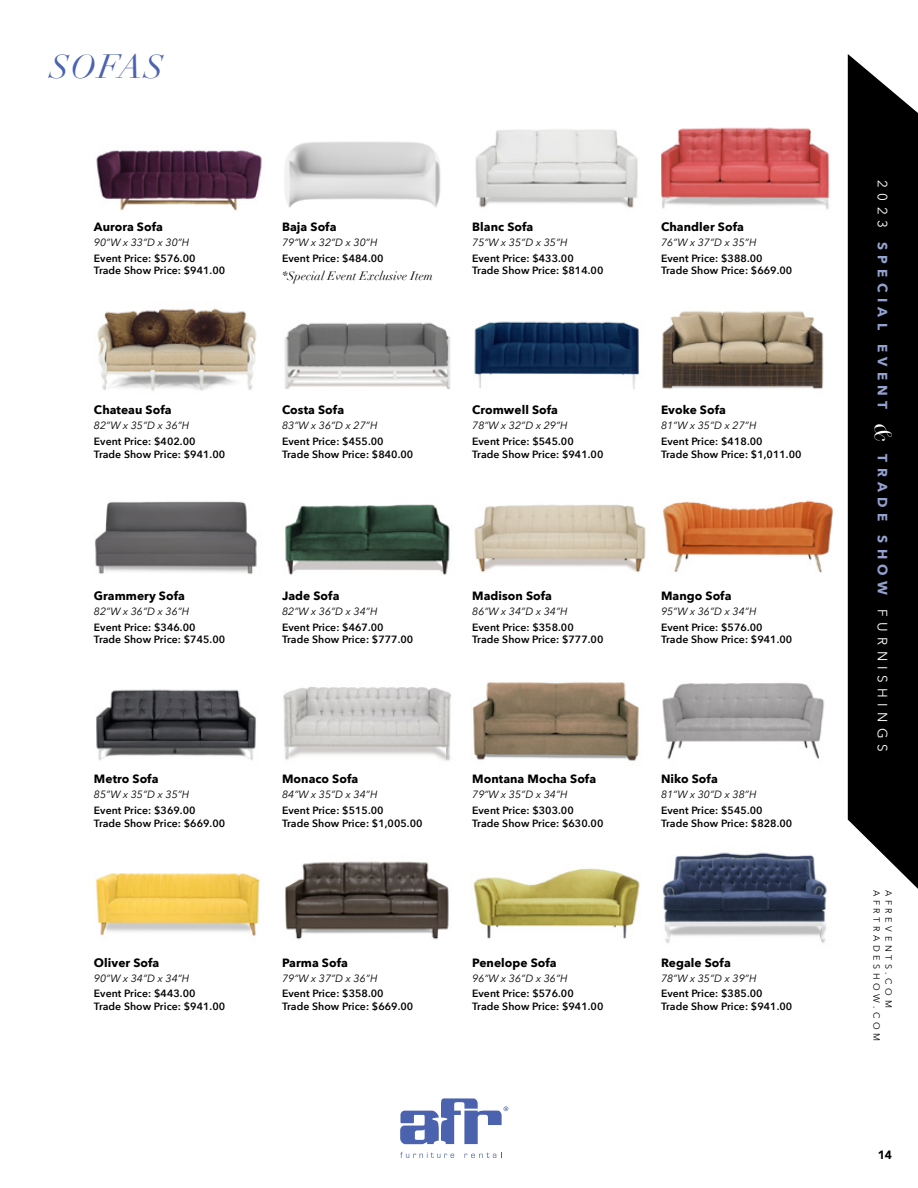
<style>
.page{position:relative;width:918px;height:1188px;background:#fff}
.page>*{position:absolute;margin:0;border:0;box-sizing:border-box;transform-origin:0 0}
.t1{font:italic 33px "Didot";letter-spacing:.05em;color:#4b63ae}
.t2{font:700 13.5px "Avenir Next";letter-spacing:.4em;color:#93a1ce}
.t3{font:700 12px "Avenir Next";letter-spacing:.005em;color:#000}
.t4{font:italic 12px "Didot";letter-spacing:.005em;color:#000}
.t5{font:900 12px "Avenir";color:#000}
.t6{font:600 10.5px/12.6px "Avenir Next";letter-spacing:.005em;color:#000}
.t7{font:italic 10.5px "Avenir Next";letter-spacing:.005em;color:#000}
.t8{font:9px "Avenir Next";letter-spacing:.4em;color:#000}
.s1{font-weight:400;color:#fff}
.s2{font-family:"Didot";font-weight:400;font-style:italic;font-size:24px;color:#fff}
</style>
<div class="page">
<svg style="left:400px;top:1098px;width:108px;height:46px"></svg>
<svg style="left:400px;top:1152px;width:54px;height:6px"></svg>
<svg style="left:465px;top:1152px;width:37px;height:6px"></svg>
<svg style="left:848px;top:54px;width:70px;height:835px;fill:#000"></svg>
<img style="left:285px;top:141px;width:156px;height:67px">
<img style="left:96px;top:150px;width:166px;height:61px">
<img style="left:284px;top:322px;width:167px;height:68px">
<img style="left:97px;top:308px;width:160px;height:83px">
<img style="left:285px;top:504px;width:165px;height:71px">
<img style="left:95px;top:501px;width:162px;height:74px">
<img style="left:283px;top:687px;width:168px;height:74px">
<img style="left:285px;top:861px;width:164px;height:79px">
<img style="left:96px;top:689px;width:160px;height:72px">
<img style="left:95px;top:873px;width:165px;height:63px">
<img style="left:475px;top:129px;width:163px;height:79px">
<img style="left:474px;top:321px;width:165px;height:68px">
<img style="left:474px;top:504px;width:172px;height:69px">
<img style="left:472px;top:682px;width:167px;height:79px">
<img style="left:473px;top:868px;width:167px;height:71px">
<img style="left:661px;top:127px;width:169px;height:83px">
<img style="left:662px;top:311px;width:162px;height:78px">
<img style="left:663px;top:500px;width:170px;height:73px">
<img style="left:662px;top:683px;width:163px;height:77px">
<img style="left:662px;top:852px;width:165px;height:91px">
<h1 class="t1" style="left:50px;top:46px;width:115px">SOFAS</h1>
<p class="t3" style="left:94px;top:216px;width:71px">Aurora Sofa</p>
<p class="t7" style="left:94px;top:233px;width:97px">90”W x 33”D x 30”H</p>
<p class="t6" style="left:94px;top:251px;width:133px">Event Price: $576.00<br>Trade Show Price: $941.00</p>
<p class="t3" style="left:94px;top:400px;width:79px">Chateau Sofa</p>
<p class="t7" style="left:94px;top:417px;width:97px">82”W x 35”D x 36”H</p>
<p class="t6" style="left:94px;top:435px;width:133px">Event Price: $402.00<br>Trade Show Price: $941.00</p>
<p class="t3" style="left:94px;top:585px;width:93px">Grammery Sofa</p>
<p class="t7" style="left:94px;top:602px;width:97px">82”W x 36”D x 36”H</p>
<p class="t6" style="left:94px;top:620px;width:133px">Event Price: $346.00<br>Trade Show Price: $745.00</p>
<p class="t3" style="left:94px;top:769px;width:66px">Metro Sofa</p>
<p class="t7" style="left:94px;top:786px;width:97px">85”W x 35”D x 35”H</p>
<p class="t6" style="left:94px;top:804px;width:133px">Event Price: $369.00<br>Trade Show Price: $669.00</p>
<p class="t3" style="left:94px;top:952px;width:67px">Oliver Sofa</p>
<p class="t7" style="left:94px;top:969px;width:97px">90”W x 34”D x 34”H</p>
<p class="t6" style="left:94px;top:987px;width:133px">Event Price: $443.00<br>Trade Show Price: $941.00</p>
<p class="t3" style="left:282px;top:216px;width:56px">Baja Sofa</p>
<p class="t7" style="left:282px;top:233px;width:97px">79”W x 32”D x 30”H</p>
<p class="t6" style="left:282px;top:251px;width:103px">Event Price: $484.00</p>
<p class="t4" style="left:282px;top:268px;width:152px">*Special Event Exclusive Item</p>
<p class="t3" style="left:472px;top:216px;width:63px">Blanc Sofa</p>
<p class="t7" style="left:472px;top:233px;width:97px">75”W x 35”D x 35”H</p>
<p class="t6" style="left:472px;top:251px;width:133px">Event Price: $433.00<br>Trade Show Price: $814.00</p>
<p class="t3" style="left:282px;top:400px;width:64px">Costa Sofa</p>
<p class="t7" style="left:282px;top:417px;width:97px">83”W x 36”D x 27”H</p>
<p class="t6" style="left:282px;top:435px;width:133px">Event Price: $455.00<br>Trade Show Price: $840.00</p>
<p class="t3" style="left:472px;top:400px;width:87px">Cromwell Sofa</p>
<p class="t7" style="left:472px;top:417px;width:97px">78”W x 32”D x 29”H</p>
<p class="t6" style="left:472px;top:435px;width:133px">Event Price: $545.00<br>Trade Show Price: $941.00</p>
<p class="t3" style="left:282px;top:585px;width:59px">Jade Sofa</p>
<p class="t7" style="left:282px;top:602px;width:97px">82”W x 36”D x 34”H</p>
<p class="t6" style="left:282px;top:620px;width:133px">Event Price: $467.00<br>Trade Show Price: $777.00</p>
<p class="t3" style="left:472px;top:585px;width:81px">Madison Sofa</p>
<p class="t7" style="left:472px;top:602px;width:97px">86”W x 34”D x 34”H</p>
<p class="t6" style="left:472px;top:620px;width:133px">Event Price: $358.00<br>Trade Show Price: $777.00</p>
<p class="t3" style="left:282px;top:769px;width:78px">Monaco Sofa</p>
<p class="t7" style="left:282px;top:786px;width:97px">84”W x 35”D x 34”H</p>
<p class="t6" style="left:282px;top:804px;width:142px">Event Price: $515.00<br>Trade Show Price: $1,005.00</p>
<p class="t3" style="left:472px;top:769px;width:126px">Montana Mocha Sofa</p>
<p class="t7" style="left:472px;top:786px;width:97px">79”W x 35”D x 34”H</p>
<p class="t6" style="left:472px;top:804px;width:133px">Event Price: $303.00<br>Trade Show Price: $630.00</p>
<p class="t3" style="left:282px;top:952px;width:67px">Parma Sofa</p>
<p class="t7" style="left:282px;top:969px;width:97px">79”W x 37”D x 36”H</p>
<p class="t6" style="left:282px;top:987px;width:133px">Event Price: $358.00<br>Trade Show Price: $669.00</p>
<p class="t3" style="left:472px;top:952px;width:86px">Penelope Sofa</p>
<p class="t7" style="left:472px;top:969px;width:97px">96”W x 36”D x 36”H</p>
<p class="t6" style="left:472px;top:987px;width:133px">Event Price: $576.00<br>Trade Show Price: $941.00</p>
<p class="t3" style="left:661px;top:216px;width:84px">Chandler Sofa</p>
<p class="t7" style="left:661px;top:233px;width:97px">76”W x 37”D x 35”H</p>
<p class="t6" style="left:661px;top:251px;width:133px">Event Price: $388.00<br>Trade Show Price: $669.00</p>
<p class="t3" style="left:661px;top:400px;width:66px">Evoke Sofa</p>
<p class="t7" style="left:661px;top:417px;width:97px">81”W x 35”D x 27”H</p>
<p class="t6" style="left:661px;top:435px;width:142px">Event Price: $418.00<br>Trade Show Price: $1,011.00</p>
<p class="t3" style="left:661px;top:585px;width:72px">Mango Sofa</p>
<p class="t7" style="left:661px;top:602px;width:97px">95”W x 36”D x 34”H</p>
<p class="t6" style="left:661px;top:620px;width:133px">Event Price: $576.00<br>Trade Show Price: $941.00</p>
<p class="t3" style="left:661px;top:769px;width:58px">Niko Sofa</p>
<p class="t7" style="left:661px;top:786px;width:97px">81”W x 30”D x 38”H</p>
<p class="t6" style="left:661px;top:804px;width:133px">Event Price: $545.00<br>Trade Show Price: $828.00</p>
<p class="t3" style="left:661px;top:952px;width:71px">Regale Sofa</p>
<p class="t7" style="left:661px;top:969px;width:97px">78”W x 35”D x 39”H</p>
<p class="t6" style="left:661px;top:987px;width:133px">Event Price: $385.00<br>Trade Show Price: $941.00</p>
<p class="t2" style="left:894px;top:180px;width:573px;rotate:90deg"><span class="s1">2023</span> SPECIAL EVENT <span class="s2">&amp;</span> TRADE SHOW <span class="s1">FURNISHINGS</span></p>
<p class="t8" style="left:884px;top:890px;width:153px;rotate:90deg">AFRTRADESHOW.COM</p>
<p class="t8" style="left:896px;top:890px;width:119px;rotate:90deg">AFREVENTS.COM</p>
<p class="t5" style="left:878px;top:1145px;width:16px">14</p>
</div>
